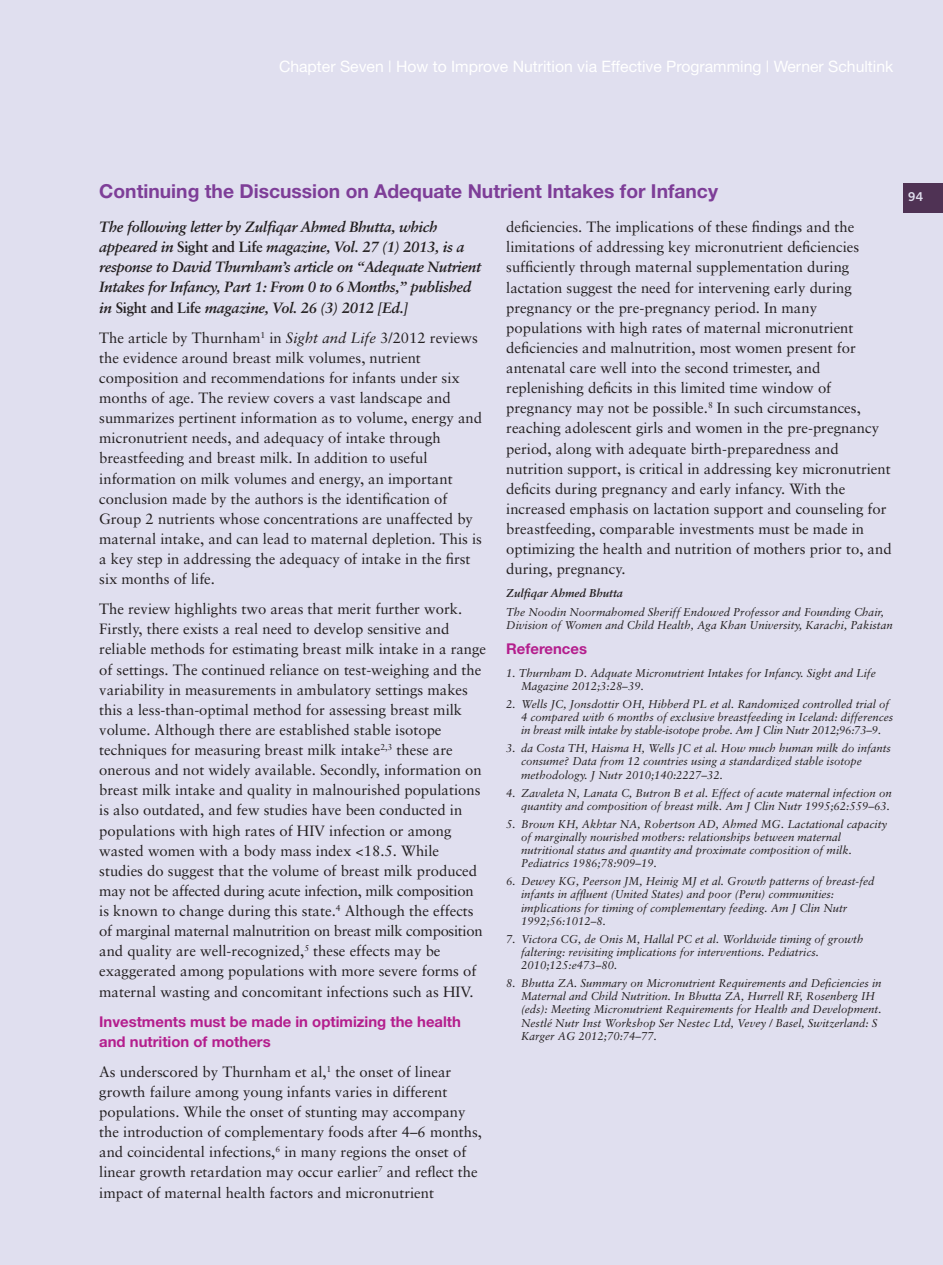
<style>
.page{position:relative;width:943px;height:1265px;background:#e0dfef}
.page>*{position:absolute;margin:0;border:0;box-sizing:border-box;transform-origin:0 0}
.Text_bold_1{font:700 19.25px "Helvetica Neue";color:#7e3e98}
.Chapter_details_page{font:15.75px "Helvetica Neue";color:#fff}
.Text{font:14.88px/20.1px "Sabon";color:#231f20}
.Text-2{font:italic 700 14.88px/20.1px "Sabon";letter-spacing:-.02em;color:#231f20}
.Text_bold_2{font:700 14.88px/20.1px "Helvetica Neue";color:#b41e8d}
.t1{font:12.25px "Trade Gothic Bold Two";color:#fff}
.Source{font:italic 11.38px/13.1px "Sabon";color:#231f20}
.Source-2{font:italic 700 11.38px "Sabon";color:#231f20}
.s1{font-style:normal}
.s2{font-style:italic}
</style>
<div class="page">
<p class="Chapter_details_page" style="left:279px;top:57px;width:616px">Chapter Seven | How to Improve Nutrition via Effective Programming | Werner Schultink</p>
<p class="Text_bold_1" style="left:99px;top:179px;width:620px">Continuing the Discussion on Adequate Nutrient Intakes for Infancy</p>
<p class="Text-2" style="left:99px;top:217px;width:383px">The following letter by Zulfiqar Ahmed Bhutta, which appeared in <span class="s1">Sight and Life</span> magazine, Vol. 27 (1) 2013, is a response to David Thurnham’s article on “Adequate Nutrient Intakes for Infancy, Part 1: From 0 to 6 Months,” published in <span class="s1">Sight and Life</span> magazine, Vol. 26 (3) 2012 [Ed.]</p>
<p class="Text" style="left:99px;top:327px;width:384px">The article by Thurnham<sup>1</sup> in <span class="s2">Sight and Life</span> 3/2012 reviews the evidence around breast milk volumes, nutrient composition and recommendations for infants under six months of age. The review covers a vast landscape and summarizes pertinent information as to volume, energy and micronutrient needs, and adequacy of intake through breastfeeding and breast milk. In addition to useful information on milk volumes and energy, an important conclusion made by the authors is the identification of Group 2 nutrients whose concentrations are unaffected by maternal intake, and can lead to maternal depletion. This is a key step in addressing the adequacy of intake in the first six months of life.</p>
<p class="Text" style="left:99px;top:599px;width:388px">The review highlights two areas that merit further work.<br>Firstly, there exists a real need to develop sensitive and reliable methods for estimating breast milk intake in a range of settings. The continued reliance on test-weighing and the variability in measurements in ambulatory settings makes this a less-than-optimal method for assessing breast milk volume. Although there are established stable isotope techniques for measuring breast milk intake<sup>2,3</sup> these are onerous and not widely available. Secondly, information on breast milk intake and quality in malnourished populations is also outdated, and few studies have been conducted in populations with high rates of HIV infection or among wasted women with a body mass index &lt;18.5. While studies do suggest that the volume of breast milk produced may not be affected during acute infection, milk composition is known to change during this state.<sup>4</sup> Although the effects of marginal maternal malnutrition on breast milk composition and quality are well-recognized,<sup>5</sup> these effects may be exaggerated among populations with more severe forms of maternal wasting and concomitant infections such as HIV.</p>
<p class="Text_bold_2" style="left:99px;top:1011px;width:363px">Investments must be made in optimizing the health and nutrition of mothers</p>
<p class="Text" style="left:99px;top:1061px;width:384px">As underscored by Thurnham et al,<sup>1</sup> the onset of linear growth failure among young infants varies in different populations. While the onset of stunting may accompany the introduction of complementary foods after 4–6 months, and coincidental infections,<sup>6</sup> in many regions the onset of linear growth retardation may occur earlier<sup>7</sup> and reflect the impact of maternal health factors and micronutrient</p>
<p class="Text" style="left:506px;top:217px;width:387px">deficiencies. The implications of these findings and the limitations of addressing key micronutrient deficiencies sufficiently through maternal supplementation during lactation suggest the need for intervening early during pregnancy or the pre-pregnancy period. In many populations with high rates of maternal micronutrient deficiencies and malnutrition, most women present for antenatal care well into the second trimester, and replenishing deficits in this limited time window of pregnancy may not be possible.<sup>8</sup> In such circumstances, reaching adolescent girls and women in the pre-pregnancy period, along with adequate birth-preparedness and nutrition support, is critical in addressing key micronutrient deficits during pregnancy and early infancy. With the increased emphasis on lactation support and counseling for breastfeeding, comparable investments must be made in optimizing the health and nutrition of mothers prior to, and during, pregnancy.</p>
<p class="Source-2" style="left:506px;top:587px;width:118px">Zulfiqar Ahmed Bhutta</p>
<p class="Source" style="left:506px;top:605px;width:388px">The Noodin Noormahomed Sheriff Endowed Professor and Founding Chair,<br>Division of Women and Child Health, Aga Khan University, Karachi, Pakistan</p>
<p class="Text_bold_2" style="left:506px;top:638px;width:82px">References</p>
<p class="Source" style="left:521px;top:666px;width:356px;text-indent:-15px">1. Thurnham D. Adquate Micronutrient Intakes for Infancy. Sight and Life<br>Magazine 2012;3:28–39.</p>
<p class="Source" style="left:521px;top:697px;width:374px;text-indent:-15px">2. Wells JC, Jonsdottir OH, Hibberd PL et al. Randomized controlled trial of<br>4 compared with 6 months of exclusive breastfeeding in Iceland: differences in breast milk intake by stable-isotope probe. Am J Clin Nutr 2012;96:73–9.</p>
<p class="Source" style="left:521px;top:742px;width:371px;text-indent:-15px">3. da Costa TH, Haisma H, Wells JC et al. How much human milk do infants consume? Data from 12 countries using a standardized stable isotope methodology. J Nutr 2010;140:2227–32.</p>
<p class="Source" style="left:506px;top:786px;width:387px;text-align:right">4. Zavaleta N, Lanata C, Butron B et al. Effect of acute maternal infection on quantity and composition of breast milk. Am J Clin Nutr 1995;62:559–63.</p>
<p class="Source" style="left:521px;top:817px;width:367px;text-indent:-15px">5. Brown KH, Akhtar NA, Robertson AD, Ahmed MG. Lactational capacity of marginally nourished mothers: relationships between maternal nutritional status and quantity and proximate composition of milk.<br>Pediatrics 1986;78:909–19.</p>
<p class="Source" style="left:521px;top:875px;width:355px;text-indent:-15px">6. Dewey KG, Peerson JM, Heinig MJ et al. Growth patterns of breast-fed infants in affluent (United States) and poor (Peru) communities: implications for timing of complementary feeding. Am J Clin Nutr 1992;56:1012–8.</p>
<p class="Source" style="left:521px;top:932px;width:344px;text-indent:-15px">7. Victora CG, de Onis M, Hallal PC et al. Worldwide timing of growth faltering: revisiting implications for interventions. Pediatrics.<br>2010;125:e473–80.</p>
<p class="Source" style="left:521px;top:977px;width:362px;text-indent:-15px">8. Bhutta ZA. Summary on Micronutrient Requirements and Deficiencies in Maternal and Child Nutrition. In Bhutta ZA, Hurrell RF, Rosenberg IH (eds): Meeting Micronutrient Requirements for Health and Development.<br>Nestlé Nutr Inst Workshop Ser Nestec Ltd, Vevey / Basel, Switzerland: S Karger AG 2012;70:74–77.</p>
<p class="t1" style="left:908px;top:189px;width:16px">94</p>
</div>
